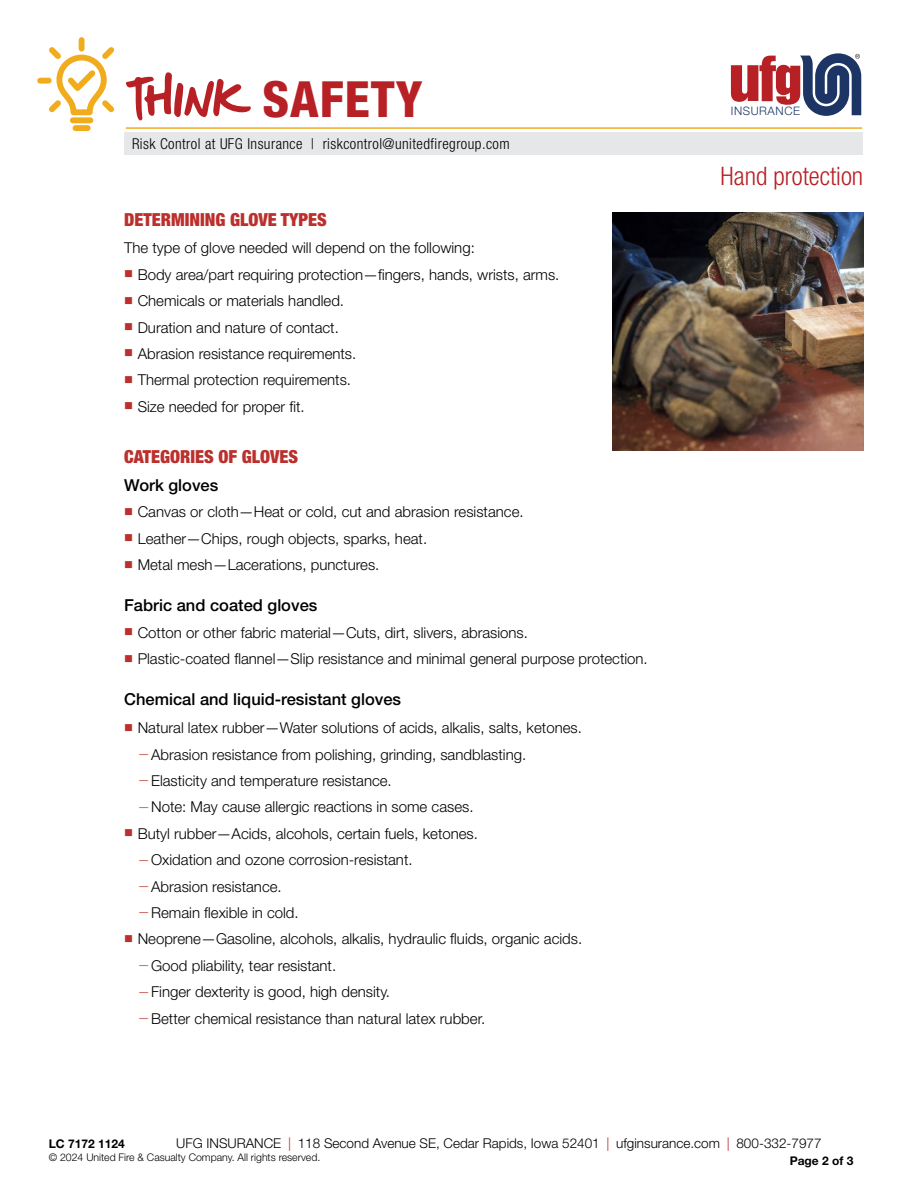
<style>
.page{position:relative;width:918px;height:1188px;background:#fff}
.page>*{position:absolute;margin:0;border:0;box-sizing:border-box;transform-origin:0 0}
.t1{font:800 condensed 49.95px "Helvetica Neue LT Std";letter-spacing:.02em;color:#b72025}
.t2{font:300 condensed 25.5px "Helvetica Neue LT Std";color:#b72025}
.t3{font:900 condensed 18px "Helvetica Neue LT Std";color:#bb302c}
.t4{font:500 16.5px "Helvetica Neue LT Std";color:#000}
.t5{font:300 15px/26.4px "Helvetica Neue LT Std";color:#000}
.t6{font:300 condensed 15px "Helvetica Neue LT Std";letter-spacing:.03em;color:#000}
.t7{font:300 13.5px "Helvetica Neue LT Std";color:#000}
.t8{font:700 12px "Helvetica Neue LT Std";color:#000}
.t9{font:300 11.7px "Helvetica Neue LT Std";letter-spacing:.05em;color:#1c3564}
.t10{font:300 10.5px "Helvetica Neue LT Std";color:#000}
.s1{font-family:"DK More Or Less";font-weight:400;font-stretch:normal;font-size:55.8px}
.s2{color:#bb302c}
.s3{font-size:12px;color:#bb302c}
.s4{color:#b72025}
</style>
<div class="page">
<hr style="left:126px;top:127px;width:736px;height:2px;background:#f1ac27">
<div style="left:79px;top:40px;width:6px;height:9px;background:#f1ac1e"></div>
<div style="left:73px;top:117px;width:17px;height:6px;background:#f1ac1e"></div>
<div style="left:75px;top:125px;width:13px;height:6px;background:#f1ac1e"></div>
<div style="left:40px;top:78px;width:9px;height:6px;background:#f1ac1e"></div>
<svg style="left:44px;top:42px;width:71px;height:76px"></svg>
<svg style="left:731px;top:53px;width:130px;height:63px"></svg>
<div style="left:124px;top:133px;width:739px;height:22px;background:#e6e7e8"></div>
<img style="left:613px;top:213px;width:250px;height:237px">
<h1 class="t1" style="left:125px;top:69px;width:299px"><span class="s1">Think</span> SAFETY</h1>
<p class="t6" style="left:132px;top:135px;width:379px">Risk Control at UFG Insurance | riskcontrol@unitedfiregroup.com</p>
<p class="t3" style="left:124px;top:208px;width:204px">DETERMINING GLOVE TYPES</p>
<p class="t5" style="left:124px;top:235px;width:352px">The type of glove needed will depend on the following:</p>
<p class="t5" style="left:124px;top:261px;width:437px"><span class="s2">■</span> Body area/part requiring protection—fingers, hands, wrists, arms.</p>
<p class="t5" style="left:124px;top:287px;width:221px"><span class="s2">■</span> Chemicals or materials handled.</p>
<p class="t5" style="left:124px;top:314px;width:216px"><span class="s2">■</span> Duration and nature of contact.</p>
<p class="t5" style="left:124px;top:340px;width:234px"><span class="s2">■</span> Abrasion resistance requirements.</p>
<p class="t5" style="left:124px;top:367px;width:228px"><span class="s2">■</span> Thermal protection requirements.</p>
<p class="t5" style="left:124px;top:393px;width:182px"><span class="s2">■</span> Size needed for proper fit.</p>
<p class="t3" style="left:124px;top:446px;width:176px">CATEGORIES OF GLOVES</p>
<p class="t4" style="left:124px;top:475px;width:96px">Work gloves</p>
<p class="t5" style="left:124px;top:498px;width:401px"><span class="s2">■</span> Canvas or cloth—Heat or cold, cut and abrasion resistance.</p>
<p class="t5" style="left:124px;top:525px;width:305px"><span class="s2">■</span> Leather—Chips, rough objects, sparks, heat.</p>
<p class="t5" style="left:124px;top:551px;width:257px"><span class="s2">■</span> Metal mesh—Lacerations, punctures.</p>
<p class="t4" style="left:124px;top:596px;width:195px">Fabric and coated gloves</p>
<p class="t5" style="left:124px;top:619px;width:405px"><span class="s2">■</span> Cotton or other fabric material—Cuts, dirt, slivers, abrasions.</p>
<p class="t5" style="left:124px;top:645px;width:525px"><span class="s2">■</span> Plastic-coated flannel—Slip resistance and minimal general purpose protection.</p>
<p class="t4" style="left:124px;top:690px;width:278px">Chemical and liquid-resistant gloves</p>
<p class="t5" style="left:138px;top:714px;width:446px;text-indent:-14px"><span class="s2">■</span> Natural latex rubber—Water solutions of acids, alkalis, salts, ketones. <span class="s3">—</span>Abrasion resistance from polishing, grinding, sandblasting. <span class="s3">—</span>Elasticity and temperature resistance.<br><span class="s3">—</span>Note: May cause allergic reactions in some cases.</p>
<p class="t5" style="left:138px;top:820px;width:342px;text-indent:-14px"><span class="s2">■</span> Butyl rubber—Acids, alcohols, certain fuels, ketones. <span class="s3">—</span>Oxidation and ozone corrosion-resistant. <span class="s3">—</span>Abrasion resistance.<br><span class="s3">—</span>Remain flexible in cold.</p>
<p class="t5" style="left:138px;top:925px;width:446px;text-indent:-14px"><span class="s2">■</span> Neoprene—Gasoline, alcohols, alkalis, hydraulic fluids, organic acids. <span class="s3">—</span>Good pliability, tear resistant.<br><span class="s3">—</span>Finger dexterity is good, high density.<br><span class="s3">—</span>Better chemical resistance than natural latex rubber.</p>
<p class="t9" style="left:731px;top:104px;width:71px">INSURANCE</p>
<h2 class="t2" style="left:721px;top:161px;width:144px">Hand protection</h2>
<p class="t8" style="left:49px;top:1136px;width:78px">LC 7172 1124</p>
<p class="t7" style="left:176px;top:1135px;width:647px">UFG INSURANCE <span class="s4">|</span> 118 Second Avenue SE, Cedar Rapids, Iowa 52401 <span class="s4">|</span> ufginsurance.com <span class="s4">|</span> 800-332-7977</p>
<p class="t10" style="left:49px;top:1151px;width:273px">© 2024 United Fire &amp; Casualty Company. All rights reserved.</p>
<p class="t8" style="left:790px;top:1154px;width:65px">Page 2 of 3</p>
</div>
